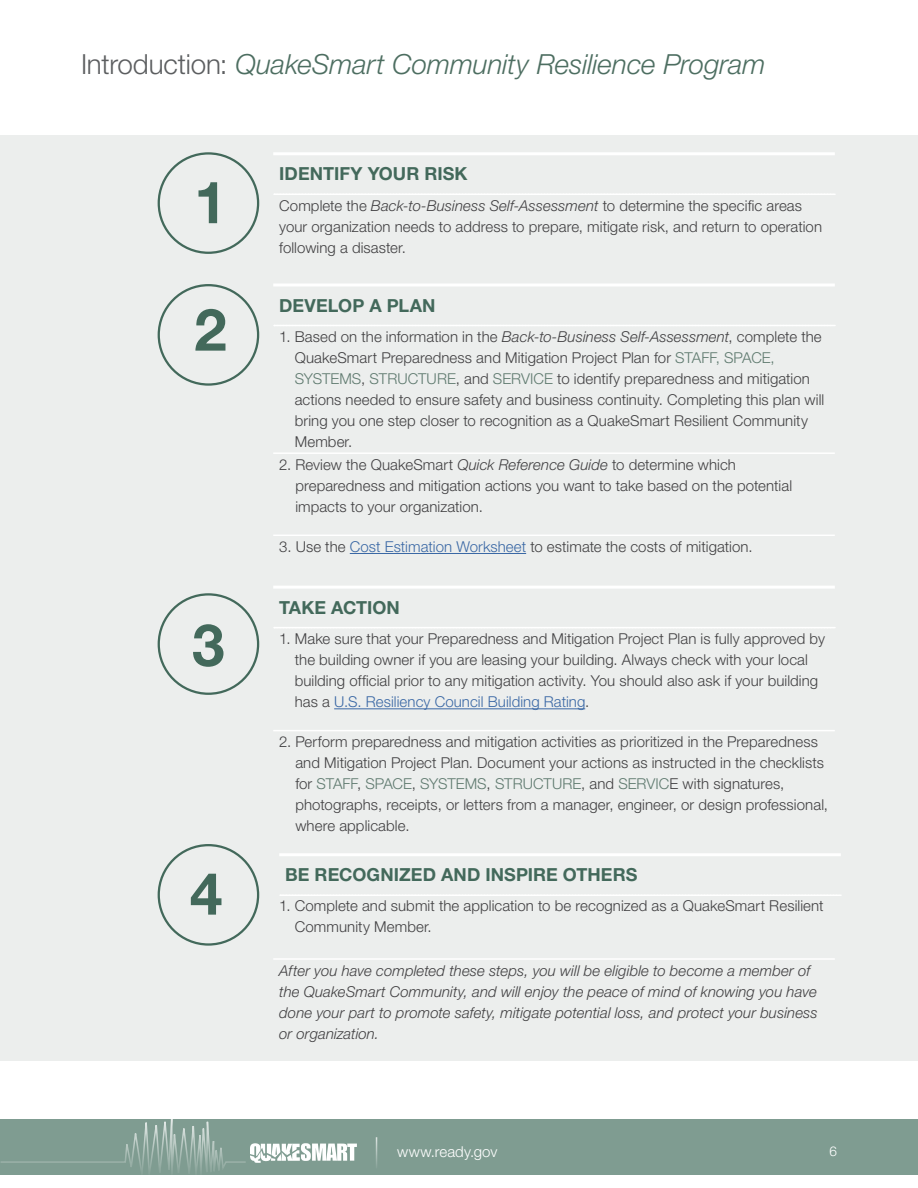
<style>
.page{position:relative;width:918px;height:1188px;background:#fff}
.page>*{position:absolute;margin:0;border:0;box-sizing:border-box;transform-origin:0 0}
.t1{font:700 58.5px "Helvetica Neue LT Std";color:#43695b}
.t2{font:italic 300 27.75px "Helvetica Neue LT Std";letter-spacing:-.005em;color:#4d6e61}
.t3{font:700 18px "Helvetica Neue LT Std";letter-spacing:.005em;color:#43695b}
.t4{font:300 15px/21px "Helvetica Neue LT Std";letter-spacing:.005em;color:#414042}
.t5{font:italic 300 15px/21px "Helvetica Neue LT Std";letter-spacing:.005em;color:#414042}
.t6{font:300 15px "Helvetica Neue LT Std";letter-spacing:.01em;color:#fff}
.t7{font:300 13.5px "Helvetica Neue LT Std";color:#fff}
.s1{font-style:normal;color:#5c5e60}
.s2{font-style:italic}
.s3{color:#5f7a6f}
.s4{color:#3a68a5}
</style>
<div class="page">
<div style="left:0;top:1119px;width:918px;height:55px;background:#7f9c91"></div>
<svg style="left:0;top:1119px;width:357px;height:56px"></svg>
<hr style="left:376px;top:1137px;width:1px;height:32px;background:#fff">
<div style="left:0;top:135px;width:918px;height:925px;background:#eceeed"></div>
<hr style="left:273px;top:152px;width:562px;height:3px;background:#fff">
<hr style="left:273px;top:284px;width:562px;height:2px;background:#fff">
<hr style="left:273px;top:586px;width:562px;height:3px;background:#fff">
<svg style="left:274px;top:325px;width:561px;height:1px"></svg>
<hr style="left:273px;top:452px;width:562px;height:2px;background:#fff">
<hr style="left:273px;top:535px;width:562px;height:1px;background:#fff">
<svg style="left:274px;top:627px;width:561px;height:1px"></svg>
<hr style="left:273px;top:730px;width:562px;height:1px;background:#fff">
<hr style="left:273px;top:958px;width:562px;height:2px;background:#fff">
<svg style="left:274px;top:194px;width:561px;height:1px"></svg>
<hr style="left:350px;top:553px;width:176px;height:1px;background:#3a68a5">
<hr style="left:334px;top:708px;width:251px;height:1px;background:#3a68a5">
<hr style="left:279px;top:853px;width:562px;height:3px;background:#fff">
<svg style="left:280px;top:895px;width:561px;height:1px"></svg>
<div style="left:158px;top:152px;width:101px;height:102px;border:2px solid #43695b;border-radius:50%"></div>
<div style="left:158px;top:284px;width:101px;height:102px;border:2px solid #43695b;border-radius:50%"></div>
<div style="left:158px;top:593px;width:101px;height:102px;border:2px solid #43695b;border-radius:50%"></div>
<div style="left:158px;top:844px;width:101px;height:102px;border:2px solid #43695b;border-radius:50%"></div>
<h3 class="t2" style="left:81px;top:47px;width:686px"><span class="s1">Introduction:</span> QuakeSmart Community Resilience Program</h3>
<p class="t1" style="left:194px;top:166px;width:34px">1</p>
<p class="t1" style="left:194px;top:294px;width:34px">2</p>
<p class="t1" style="left:192px;top:609px;width:34px">3</p>
<p class="t1" style="left:190px;top:858px;width:34px">4</p>
<p class="t3" style="left:279px;top:163px;width:190px">IDENTIFY YOUR RISK</p>
<p class="t4" style="left:279px;top:195px;width:544px">Complete the <span class="s2">Back-to-Business Self-Assessment</span> to determine the specific areas your organization needs to address to prepare, mitigate risk, and return to operation following a disaster.</p>
<p class="t3" style="left:279px;top:294px;width:158px">DEVELOP A PLAN</p>
<p class="t4" style="left:295px;top:326px;width:531px;text-indent:-16px">1. Based on the information in the <span class="s2">Back-to-Business Self-Assessment</span>, complete the QuakeSmart Preparedness and Mitigation Project Plan for <span class="s3">STAFF, SPACE, SYSTEMS</span>, <span class="s3">STRUCTURE</span>, and <span class="s3">SERVICE</span> to identify preparedness and mitigation actions needed to ensure safety and business continuity. Completing this plan will bring you one step closer to recognition as a QuakeSmart Resilient Community Member.</p>
<p class="t4" style="left:295px;top:454px;width:498px;text-indent:-16px">2. Review the QuakeSmart <span class="s2">Quick Reference Guide</span> to determine which preparedness and mitigation actions you want to take based on the potential impacts to your organization.</p>
<p class="t4" style="left:279px;top:536px;width:475px">3. Use the <span class="s4">Cost Estimation Worksheet</span> to estimate the costs of mitigation.</p>
<p class="t3" style="left:279px;top:596px;width:122px">TAKE ACTION</p>
<p class="t4" style="left:295px;top:628px;width:532px;text-indent:-16px">1. Make sure that your Preparedness and Mitigation Project Plan is fully approved by the building owner if you are leasing your building. Always check with your local building official prior to any mitigation activity. You should also ask if your building has a <span class="s4">U.S. Resiliency Council Building Rating</span>.</p>
<p class="t4" style="left:295px;top:731px;width:534px;text-indent:-16px">2. Perform preparedness and mitigation activities as prioritized in the Preparedness and Mitigation Project Plan. Document your actions as instructed in the checklists for <span class="s3">STAFF</span>, <span class="s3">SPACE</span>, <span class="s3">SYSTEMS</span>, <span class="s3">STRUCTURE</span>, and <span class="s3">SERVIC</span>E with signatures, photographs, receipts, or letters from a manager, engineer, or design professional, where applicable.</p>
<p class="t3" style="left:285px;top:864px;width:354px">BE RECOGNIZED AND INSPIRE OTHERS</p>
<p class="t4" style="left:295px;top:895px;width:530px;text-indent:-16px">1. Complete and submit the application to be recognized as a QuakeSmart Resilient<br>Community Member.</p>
<p class="t5" style="left:279px;top:960px;width:540px">After you have completed these steps, you will be eligible to become a member of the QuakeSmart Community, and will enjoy the peace of mind of knowing you have done your part to promote safety, mitigate potential loss, and protect your business or organization.</p>
<p class="t6" style="left:397px;top:1142px;width:102px">www.ready.gov</p>
<p class="t7" style="left:829px;top:1143px;width:9px">6</p>
</div>
